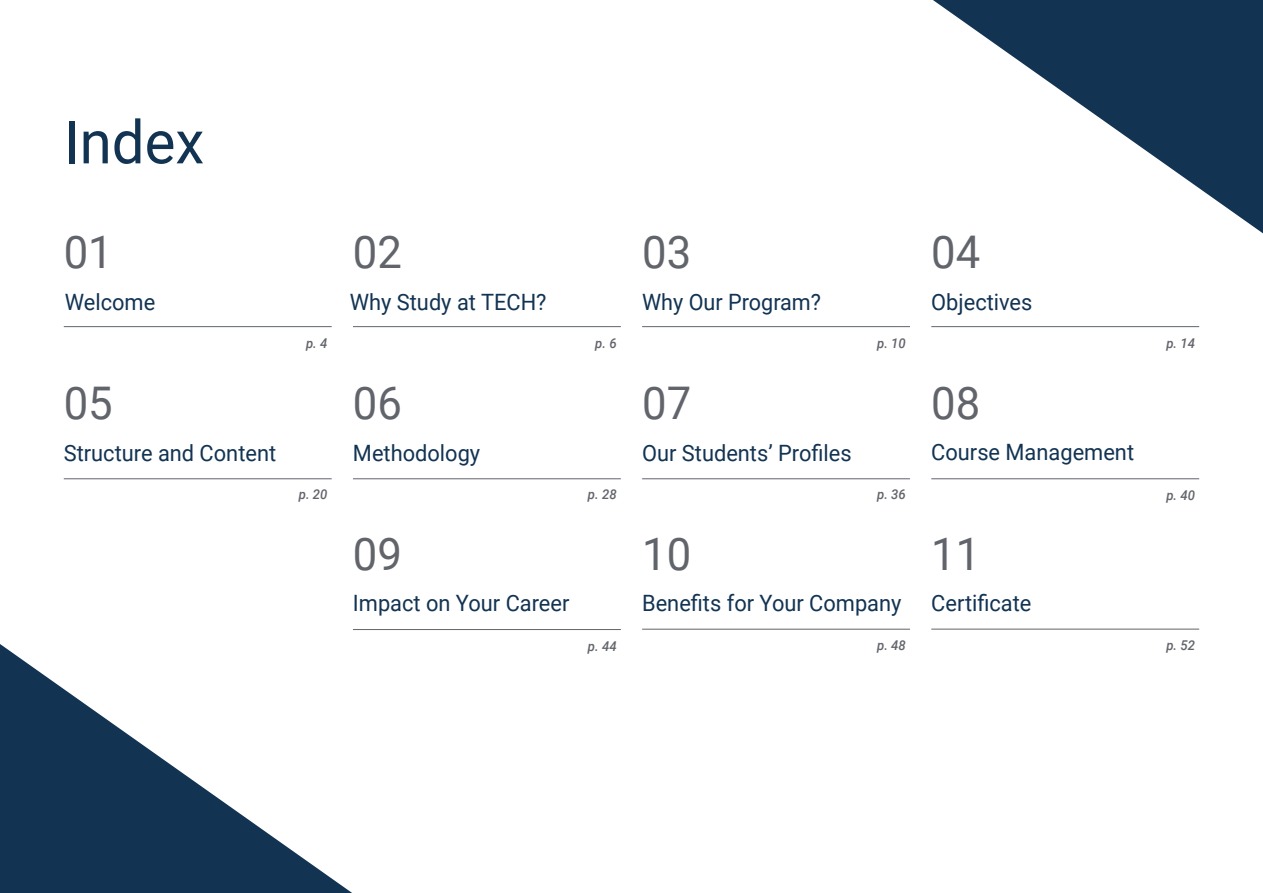
<style>
.page{position:relative;width:1263px;height:893px;background:#fff}
.page>*{position:absolute;margin:0;border:0;box-sizing:border-box;transform-origin:0 0}
.t1{font:60px "Roboto";color:#123352}
.t2{font:45px "Roboto";color:#61646a}
.t3{font:22.5px "Roboto";color:#123352}
.t4{font:22.5px "Roboto";color:#123352;scale:.96 1}
.t5{font:italic 500 13.5px "Roboto";color:#61646a}
</style>
<div class="page">
<hr style="left:64px;top:326px;width:268px;height:1px;background:#61646a">
<hr style="left:64px;top:478px;width:268px;height:1px;background:#61646a">
<hr style="left:931px;top:478px;width:268px;height:1px;background:#61646a">
<hr style="left:353px;top:326px;width:268px;height:1px;background:#61646a">
<hr style="left:353px;top:478px;width:268px;height:1px;background:#61646a">
<hr style="left:353px;top:629px;width:268px;height:1px;background:#61646a">
<hr style="left:642px;top:629px;width:268px;height:1px;background:#61646a">
<hr style="left:931px;top:629px;width:268px;height:1px;background:#61646a">
<hr style="left:642px;top:326px;width:268px;height:1px;background:#61646a">
<hr style="left:642px;top:478px;width:268px;height:1px;background:#61646a">
<hr style="left:931px;top:326px;width:268px;height:1px;background:#61646a">
<svg style="left:0;top:644px;width:352px;height:249px"></svg>
<svg style="left:933px;top:0;width:330px;height:233px"></svg>
<h1 class="t1" style="left:64px;top:100px;width:142px">Index</h1>
<h2 class="t2" style="left:64px;top:220px;width:51px">01</h2>
<h2 class="t2" style="left:353px;top:220px;width:51px">02</h2>
<h2 class="t2" style="left:642px;top:220px;width:51px">03</h2>
<h2 class="t2" style="left:931px;top:220px;width:51px">04</h2>
<p class="t3" style="left:65px;top:286px;width:92px">Welcome</p>
<p class="t3" style="left:931px;top:286px;width:103px">Objectives</p>
<p class="t3" style="left:350px;top:286px;width:198px">Why Study at TECH?</p>
<p class="t4" style="left:642px;top:286px;width:188px">Why Our Program?</p>
<p class="t5" style="left:306px;top:333px;width:23px">p. 4</p>
<p class="t5" style="left:595px;top:333px;width:23px">p. 6</p>
<p class="t5" style="left:877px;top:334px;width:30px">p. 10</p>
<h2 class="t2" style="left:64px;top:371px;width:51px">05</h2>
<h2 class="t2" style="left:931px;top:371px;width:51px">08</h2>
<h2 class="t2" style="left:353px;top:371px;width:51px">06</h2>
<h2 class="t2" style="left:642px;top:371px;width:51px">07</h2>
<p class="t3" style="left:64px;top:437px;width:214px">Structure and Content</p>
<p class="t3" style="left:353px;top:437px;width:129px">Methodology</p>
<p class="t3" style="left:642px;top:437px;width:211px">Our Students’ Profiles</p>
<p class="t3" style="left:931px;top:437px;width:204px">Course Management</p>
<p class="t5" style="left:1166px;top:334px;width:30px">p. 14</p>
<p class="t5" style="left:299px;top:485px;width:30px">p. 20</p>
<p class="t5" style="left:1166px;top:486px;width:30px">p. 40</p>
<p class="t5" style="left:588px;top:485px;width:30px">p. 28</p>
<p class="t5" style="left:877px;top:485px;width:30px">p. 36</p>
<h2 class="t2" style="left:353px;top:522px;width:51px">09</h2>
<h2 class="t2" style="left:642px;top:522px;width:51px">10</h2>
<h2 class="t2" style="left:931px;top:522px;width:51px">11</h2>
<p class="t3" style="left:353px;top:587px;width:218px">Impact on Your Career</p>
<p class="t3" style="left:642px;top:587px;width:261px">Benefits for Your Company</p>
<p class="t3" style="left:931px;top:587px;width:102px">Certificate</p>
<p class="t5" style="left:588px;top:636px;width:30px">p. 44</p>
<p class="t5" style="left:877px;top:636px;width:30px">p. 48</p>
<p class="t5" style="left:1166px;top:636px;width:30px">p. 52</p>
</div>
